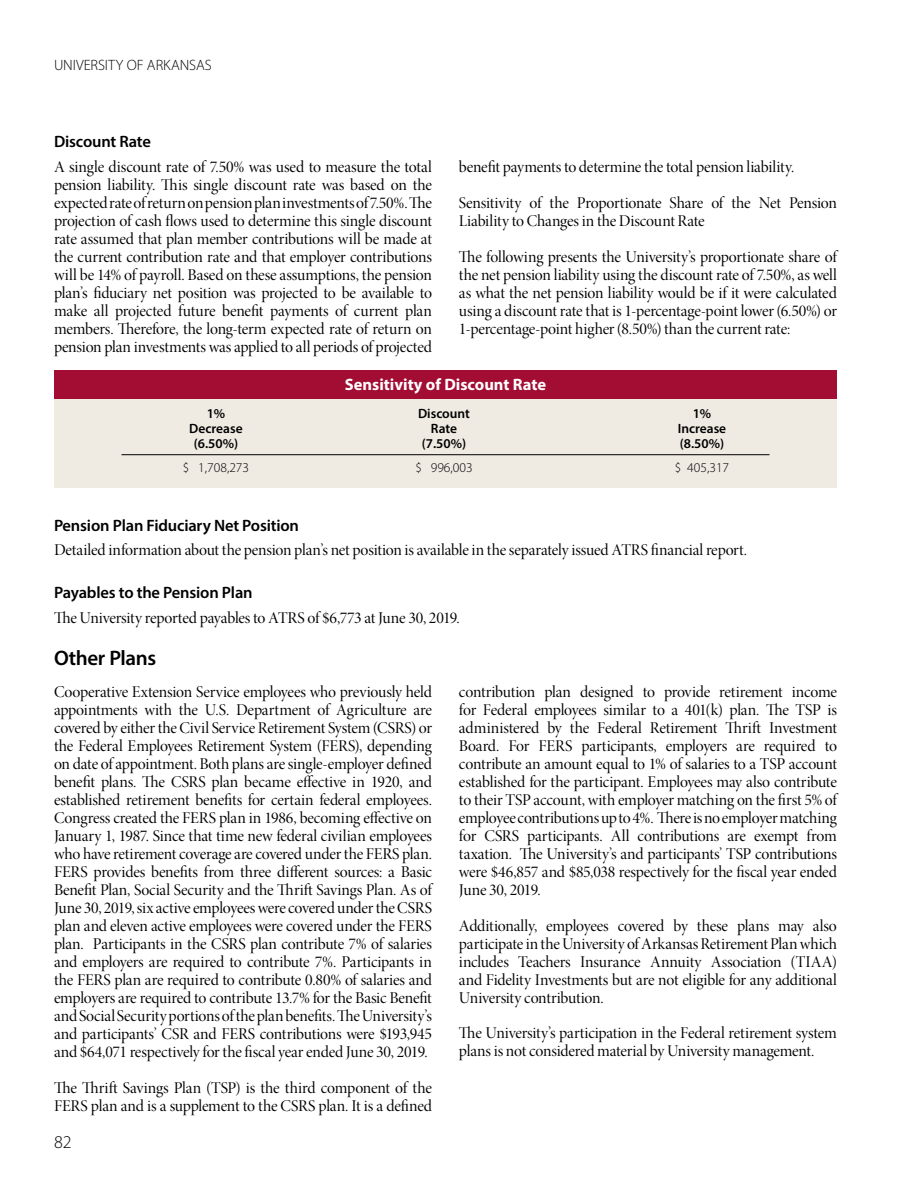
<style>
.page{position:relative;width:918px;height:1188px;background:#fff}
.page>*{position:absolute;margin:0;border:0;box-sizing:border-box;transform-origin:0 0}
.t1{font:600 21px "Myriad Pro";letter-spacing:-.015em;color:#000}
.t2{font:300 18px "Myriad Pro";color:#000}
.t3{font:16.5px/18px "Minion Pro Disp";letter-spacing:-.015em;color:#000;text-align:justify}
.t4{font:600 16.5px "Myriad Pro";letter-spacing:-.01em;color:#000}
.t5{font:700 16.5px "Myriad Pro";color:#fff}
.t6{font:300 15px "Myriad Pro";color:#000}
.t7{font:600 13.5px "Myriad Pro";color:#000}
.t8{font:300 13.5px "Myriad Pro";color:#000}
</style>
<div class="page">
<div style="left:54px;top:370px;width:783px;height:118px;background:#efeae2"></div>
<div style="left:54px;top:370px;width:783px;height:28px;background:#a30c33"></div>
<hr style="left:122px;top:454px;width:648px;height:1px;background:#000">
<p class="t6" style="left:54px;top:56px;width:159px">UNIVERSITY OF ARKANSAS</p>
<p class="t4" style="left:54px;top:131px;width:99px">Discount Rate</p>
<p class="t3" style="left:54px;top:158px;width:380px">A single discount rate of 7.50% was used to measure the total pension liability. This single discount rate was based on the expected rate of return on pension plan investments of 7.50%. The projection of cash flows used to determine this single discount rate assumed that plan member contributions will be made at the current contribution rate and that employer contributions will be 14% of payroll. Based on these assumptions, the pension plan’s fiduciary net position was projected to be available to make all projected future benefit payments of current plan members. Therefore, the long-term expected rate of return on pension plan investments was applied to all periods of projected</p>
<p class="t3" style="left:459px;top:149px;width:379px;line-height:35.8px">benefit payments to determine the total pension liability.<br>Sensitivity of the Proportionate Share of the Net Pension</p>
<p class="t3" style="left:459px;top:203px;width:379px;line-height:35.8px">Liability to Changes in the Discount Rate<br>The following presents the University’s proportionate share of</p>
<p class="t3" style="left:459px;top:266px;width:380px">the net pension liability using the discount rate of 7.50%, as well as what the net pension liability would be if it were calculated using a discount rate that is 1-percentage-point lower (6.50%) or 1-percentage-point higher (8.50%) than the current rate:</p>
<p class="t5" style="left:345px;top:374px;width:203px">Sensitivity of Discount Rate</p>
<p class="t7" style="left:207px;top:405px;width:20px">1%</p>
<p class="t7" style="left:418px;top:405px;width:53px">Discount</p>
<p class="t7" style="left:693px;top:405px;width:20px">1%</p>
<p class="t7" style="left:189px;top:420px;width:55px">Decrease</p>
<p class="t7" style="left:431px;top:420px;width:28px">Rate</p>
<p class="t7" style="left:678px;top:420px;width:50px">Increase</p>
<p class="t7" style="left:194px;top:434px;width:46px">(6.50%)</p>
<p class="t7" style="left:422px;top:434px;width:46px">(7.50%)</p>
<p class="t7" style="left:680px;top:434px;width:46px">(8.50%)</p>
<p class="t8" style="left:183px;top:460px;width:68px">$ 1,708,273</p>
<p class="t8" style="left:415px;top:460px;width:59px">$ 996,003</p>
<p class="t8" style="left:675px;top:460px;width:56px">$ 405,317</p>
<p class="t4" style="left:54px;top:514px;width:247px">Pension Plan Fiduciary Net Position</p>
<p class="t3" style="left:54px;top:541px;width:695px">Detailed information about the pension plan’s net position is available in the separately issued ATRS financial report.</p>
<p class="t4" style="left:54px;top:582px;width:200px">Payables to the Pension Plan</p>
<p class="t3" style="left:54px;top:609px;width:407px">The University reported payables to ATRS of $6,773 at June 30, 2019.</p>
<p class="t1" style="left:54px;top:645px;width:104px">Other Plans</p>
<p class="t3" style="left:54px;top:683px;width:380px">Cooperative Extension Service employees who previously held appointments with the U.S. Department of Agriculture are covered by either the Civil Service Retirement System (CSRS) or the Federal Employees Retirement System (FERS), depending on date of appointment. Both plans are single-employer defined benefit plans. The CSRS plan became effective in 1920, and established retirement benefits for certain federal employees.<br>Congress created the FERS plan in 1986, becoming effective on January 1, 1987. Since that time new federal civilian employees who have retirement coverage are covered under the FERS plan.<br>FERS provides benefits from three different sources: a Basic Benefit Plan, Social Security and the Thrift Savings Plan. As of June 30, 2019, six active employees were covered under the CSRS plan and eleven active employees were covered under the FERS plan. Participants in the CSRS plan contribute 7% of salaries and employers are required to contribute 7%. Participants in the FERS plan are required to contribute 0.80% of salaries and employers are required to contribute 13.7% for the Basic Benefit and Social Security portions of the plan benefits. The University’s and participants’ CSR and FERS contributions were $193,945 and $64,071 respectively for the fiscal year ended June 30, 2019.</p>
<p class="t3" style="left:54px;top:1079px;width:380px">The Thrift Savings Plan (TSP) is the third component of the<br>FERS plan and is a supplement to the CSRS plan. It is a defined</p>
<p class="t3" style="left:459px;top:683px;width:380px">contribution plan designed to provide retirement income for Federal employees similar to a 401(k) plan. The TSP is administered by the Federal Retirement Thrift Investment Board. For FERS participants, employers are required to contribute an amount equal to 1% of salaries to a TSP account established for the participant. Employees may also contribute to their TSP account, with employer matching on the first 5% of employee contributions up to 4%. There is no employer matching for CSRS participants. All contributions are exempt from taxation. The University’s and participants’ TSP contributions were $46,857 and $85,038 respectively for the fiscal year ended June 30, 2019.</p>
<p class="t3" style="left:459px;top:917px;width:379px">Additionally, employees covered by these plans may also participate in the University of Arkansas Retirement Plan which includes Teachers Insurance Annuity Association (TIAA) and Fidelity Investments but are not eligible for any additional University contribution.</p>
<p class="t3" style="left:459px;top:1025px;width:380px">The University’s participation in the Federal retirement system plans is not considered material by University management.</p>
<p class="t2" style="left:54px;top:1131px;width:19px">82</p>
</div>
